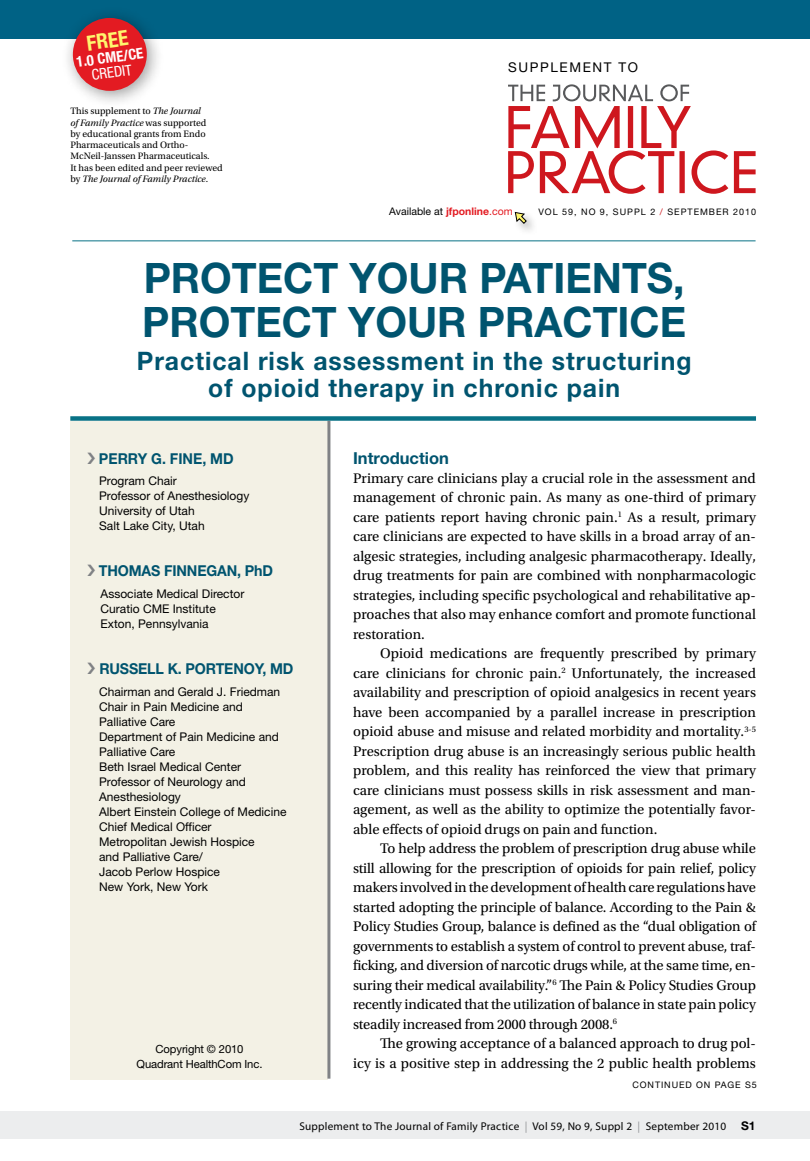
<style>
.page{position:relative;width:810px;height:1161px;background:#fff}
.page>*{position:absolute;margin:0;border:0;box-sizing:border-box;transform-origin:0 0}
.t1{font:700 42px/43.5px "Helvetica Neue LT Std";color:#00546f}
.t2{font:700 25.5px/27px "Helvetica Neue LT Std";letter-spacing:.04em;color:#00546f;text-align:center}
.t3{font:700 condensed 21.15px "Helvetica Neue LT Std";color:#fff56d}
.t4{font:700 16.5px "Helvetica Neue LT Std";color:#00546f}
.t5{font:700 15px "Helvetica Neue LT Std";letter-spacing:-.01em;color:#00546f;scale:.95 1}
.t6{font:700 condensed 14.85px "Helvetica Neue LT Std";color:#fff}
.t7{font:condensed 14.85px "Helvetica Neue LT Std";color:#fff}
.t8{font:14.7px/19.5px "Utopia Std";color:#000;text-align:justify}
.t9{font:13.5px "Helvetica Neue LT Std";color:#000}
.t10{font:12px/15px "Helvetica Neue LT Std";color:#000}
.t11{font:11.25px "Myriad Pro";letter-spacing:.02em;color:#000}
.t12{font:11.25px/15px "Helvetica Neue LT Std";letter-spacing:-.01em;color:#000;text-align:center}
.t13{font:10.5px "Helvetica Neue LT Std";color:#000}
.t14{font:9.75px/11.2px "Utopia Std";color:#000}
.t15{font:9px "Helvetica Neue LT Std";letter-spacing:.11em;color:#000}
.s1{font-style:italic}
.s2{font-weight:700;color:#e31b22}
.s3{color:#e31b22}
.s4{color:#ce171e}
.s5{color:#939598}
.s6{font-family:"Helvetica Neue LT Std";font-weight:700;font-size:12px}
</style>
<div class="page">
<div style="left:0;top:1111px;width:810px;height:28px;background:#ecedee"></div>
<hr style="left:72px;top:240px;width:684px;height:1px;background:#087286">
<div style="left:70px;top:421px;width:257px;height:659px;background:#f3f1e5"></div>
<hr style="left:327px;top:421px;width:3px;height:658px;background:#808285">
<div style="left:70px;top:416px;width:686px;height:5px;background:#087286"></div>
<div style="left:0;top:0;width:810px;height:39px;background:#006285"></div>
<div style="left:60px;top:5px;width:104px;height:103px;background:#000;opacity:.4"></div>
<div style="left:73px;top:18px;width:74px;height:73px;background:#e31b22;border-radius:50%"></div>
<svg style="left:508px;top:84px;width:248px;height:110px"></svg>
<div style="left:512px;top:209px;width:27px;height:27px;background:#000;opacity:.3"></div>
<svg style="left:515px;top:212px;width:12px;height:12px"></svg>
<h3 class="t3" style="left:85px;top:31px;width:43px;rotate:-8deg">Free</h3>
<p class="t6" style="left:75px;top:53px;width:69px;rotate:-8deg">1.0 CME/CE</p>
<p class="t7" style="left:91px;top:67px;width:42px;rotate:-8deg">credit</p>
<p class="t14" style="left:71px;top:106px;width:154px">This supplement to <span class="s1">The Journal<br>of Family Practice</span> was supported<br>by educational grants from Endo<br>Pharmaceuticals and Ortho-<br>McNeil-Janssen Pharmaceuticals.<br>It has been edited and peer reviewed by <span class="s1">The Journal of Family Practice</span>.</p>
<p class="t9" style="left:508px;top:59px;width:22px">Supplement</p>
<p class="t9" style="left:619px;top:59px;width:11px">to</p>
<p class="t13" style="left:389px;top:205px;width:125px">Available at <span class="s2">jfponline</span><span class="s3">.com</span></p>
<p class="t15" style="left:538px;top:206px;width:219px">Vol 59, No 9, SUPPL 2 <span class="s4">/</span> SEPTEMBER 2010</p>
<h1 class="t1" style="left:142px;top:255px;width:545px">Protect Your Patients,<br>Protect Your Practice</h1>
<h2 class="t2" style="left:137px;top:347px;width:556px">Practical risk assessment in the structuring of opioid therapy in chronic pain</h2>
<p class="t5" style="left:99px;top:449px;width:143px">Perry G. Fine, MD</p>
<p class="t10" style="left:99px;top:473px;width:152px">Program Chair<br>Professor of Anesthesiology<br>University of Utah<br>Salt Lake City, Utah</p>
<p class="t5" style="left:99px;top:562px;width:185px">Thomas Finnegan, PhD</p>
<p class="t10" style="left:101px;top:586px;width:145px">Associate Medical Director<br>Curatio CME Institute<br>Exton, Pennsylvania</p>
<p class="t5" style="left:99px;top:659px;width:206px">Russell K. Portenoy, MD</p>
<p class="t10" style="left:99px;top:684px;width:189px">Chairman and Gerald J. Friedman<br>Chair in Pain Medicine and<br>Palliative Care<br>Department of Pain Medicine and<br>Palliative Care<br>Beth Israel Medical Center<br>Professor of Neurology and<br>Anesthesiology<br>Albert Einstein College of Medicine<br>Chief Medical Officer<br>Metropolitan Jewish Hospice<br>and Palliative Care/<br>Jacob Perlow Hospice<br>New York, New York</p>
<p class="t12" style="left:137px;top:1042px;width:127px">Copyright © 2010<br>Quadrant HealthCom Inc.</p>
<p class="t4" style="left:353px;top:447px;width:97px">Introduction</p>
<p class="t8" style="left:353px;top:469px;width:404px">Primary care clinicians play a crucial role in the assessment and management of chronic pain. As many as one-third of primary care patients report having chronic pain.<sup>1</sup> As a result, primary care clinicians are expected to have skills in a broad array of an&shy;algesic strategies, including analgesic pharmacotherapy. Ideally, drug treatments for pain are combined with nonpharmacologic strategies, including specific psychological and rehabilitative ap&shy;proaches that also may enhance comfort and promote functional restoration.</p>
<p class="t8" style="left:353px;top:644px;width:404px;text-indent:27px">Opioid medications are frequently prescribed by primary care clinicians for chronic pain.<sup>2</sup> Unfortunately, the increased availability and prescription of opioid analgesics in recent years have been accompanied by a parallel increase in prescription opioid abuse and misuse and related morbidity and mortality.<sup>3-5<br></sup>Prescription drug abuse is an increasingly serious public health problem, and this reality has reinforced the view that primary care clinicians must possess skills in risk assessment and man&shy;agement, as well as the ability to optimize the potentially favor&shy;able effects of opioid drugs on pain and function.</p>
<p class="t8" style="left:353px;top:839px;width:404px;text-indent:27px">To help address the problem of prescription drug abuse while still allowing for the prescription of opioids for pain relief, policy makers involved in the development of health care regulations have started adopting the principle of balance. According to the Pain &amp; Policy Studies Group, balance is defined as the “dual obligation of governments to establish a system of control to prevent abuse, traf&shy;ficking, and diversion of narcotic drugs while, at the same time, en&shy;suring their medical availability.”<sup>6</sup> The Pain &amp; Policy Studies Group recently indicated that the utilization of balance in state pain policy steadily increased from 2000 through 2008.<sup>6</sup></p>
<p class="t8" style="left:353px;top:1034px;width:404px;text-align:right">The growing acceptance of a balanced approach to drug pol-<br>icy is a positive step in addressing the 2 public health problems</p>
<p class="t15" style="left:632px;top:1079px;width:8px">continued</p>
<p class="t15" style="left:696px;top:1079px;width:8px">on</p>
<p class="t15" style="left:715px;top:1079px;width:8px">page</p>
<p class="t15" style="left:745px;top:1079px;width:13px">S5</p>
<p class="t11" style="left:299px;top:1119px;width:458px">Supplement to The Journal of Family Practice <span class="s5">|</span> Vol 59, No 9, Suppl 2 <span class="s5">|</span> September 2010 <span class="s6">S1</span></p>
</div>
